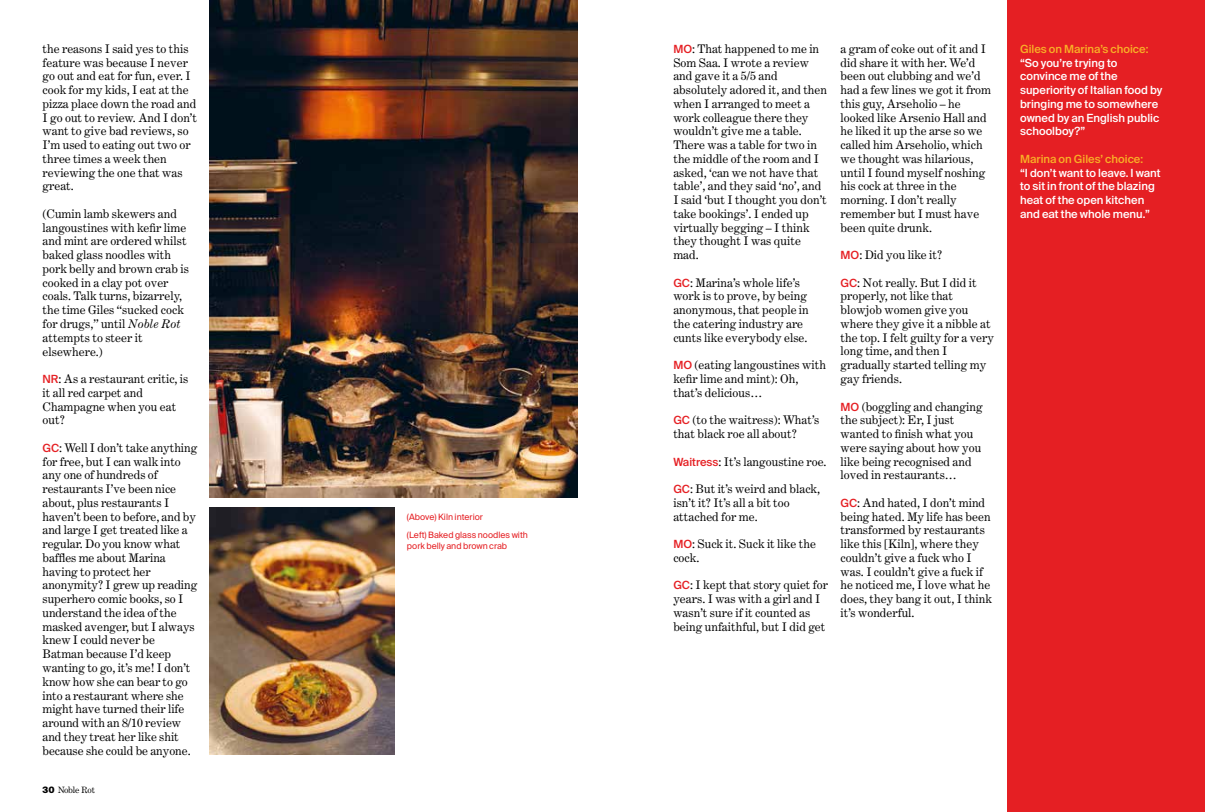
<style>
.page{position:relative;width:1205px;height:812px;background:#fff}
.page>*{position:absolute;margin:0;border:0;box-sizing:border-box;transform-origin:0 0}
.t1{font:11.88px/13.8px "Century Expanded";color:#000}
.t2{font:500 11.25px/13.8px "Suisse Intl";color:#fff}
.t3{font:500 11.25px "Suisse Intl";color:#f9b026}
.t4{font:8.75px/18.4px "Suisse Intl";color:#e51f23}
.t5{font:8.75px "Century Expanded";letter-spacing:-.03em;color:#000}
.s1{font-style:italic}
.s2{font-family:"Suisse Intl";font-weight:500;font-size:11.25px;color:#e51f23}
.s3{font-family:"Suisse Intl";font-weight:900}
</style>
<div class="page">
<div style="left:1007px;top:0;width:198px;height:811px;background:#e51f23"></div>
<img style="left:210px;top:0;width:368px;height:497px">
<img style="left:210px;top:507px;width:184px;height:247px">
<p class="t1" style="left:43px;top:41px;width:156px">the reasons I said yes to this feature was because I never go out and eat for fun, ever. I cook for my kids, I eat at the pizza place down the road and<br>I go out to review. And I don’t want to give bad reviews, so<br>I’m used to eating out two or three times a week then reviewing the one that was great.</p>
<p class="t1" style="left:43px;top:206px;width:148px">(Cumin lamb skewers and langoustines with kefir lime and mint are ordered whilst baked glass noodles with pork belly and brown crab is cooked in a clay pot over coals. Talk turns, bizarrely, the time Giles “sucked cock for drugs,” until <span class="s1">Noble Rot </span>attempts to steer it elsewhere.)</p>
<p class="t1" style="left:43px;top:371px;width:147px"><span class="s2">NR</span>: As a restaurant critic, is it all red carpet and<br>Champagne when you eat out?</p>
<p class="t1" style="left:43px;top:440px;width:156px"><span class="s2">GC</span>: Well I don’t take anything for free, but I can walk into any one of hundreds of restaurants I’ve been nice about, plus restaurants I haven’t been to before, and by and large I get treated like a regular. Do you know what baffles me about Marina having to protect her anonymity? I grew up reading superhero comic books, so I understand the idea of the masked avenger, but I always knew I could never be<br>Batman because I’d keep wanting to go, it’s me! I don’t know how she can bear to go into a restaurant where she might have turned their life around with an 8/10 review and they treat her like shit because she could be anyone.</p>
<p class="t5" style="left:43px;top:784px;width:54px"><span class="s3">30</span> Noble Rot</p>
<p class="t4" style="left:407px;top:507px;width:122px">(Above) Kiln interior<br>(Left) Baked glass noodles with</p>
<p class="t4" style="left:407px;top:537px;width:102px">pork belly and brown crab</p>
<p class="t1" style="left:673px;top:41px;width:155px"><span class="s2">MO</span>: That happened to me in<br>Som Saa. I wrote a review and gave it a 5/5 and absolutely adored it, and then when I arranged to meet a work colleague there they wouldn’t give me a table.<br>There was a table for two in the middle of the room and I asked, ‘can we not have that table’, and they said ‘no’, and<br>I said ‘but I thought you don’t take bookings’. I ended up virtually begging – I think they thought I was quite mad.</p>
<p class="t1" style="left:673px;top:275px;width:137px"><span class="s2">GC</span>: Marina’s whole life’s work is to prove, by being anonymous, that people in the catering industry are cunts like everybody else.</p>
<p class="t1" style="left:673px;top:358px;width:154px"><span class="s2">MO</span> (eating langoustines with kefir lime and mint): Oh, that’s delicious…</p>
<p class="t1" style="left:673px;top:413px;width:148px"><span class="s2">GC</span> (to the waitress): What’s that black roe all about?</p>
<p class="t1" style="left:673px;top:454px;width:155px"><span class="s2">Waitress</span>: It’s langoustine roe.</p>
<p class="t1" style="left:673px;top:481px;width:148px"><span class="s2">GC</span>: But it’s weird and black, isn’t it? It’s all a bit too attached for me.</p>
<p class="t1" style="left:673px;top:536px;width:144px"><span class="s2">MO</span>: Suck it. Suck it like the cock.</p>
<p class="t1" style="left:673px;top:578px;width:156px"><span class="s2">GC</span>: I kept that story quiet for years. I was with a girl and I wasn’t sure if it counted as being unfaithful, but I did get</p>
<p class="t1" style="left:840px;top:41px;width:152px">a gram of coke out of it and I did share it with her. We’d been out clubbing and we’d had a few lines we got it from this guy, Arseholio – he looked like Arsenio Hall and he liked it up the arse so we called him Arseholio, which we thought was hilarious, until I found myself noshing his cock at three in the morning. I don’t really remember but I must have been quite drunk.</p>
<p class="t1" style="left:840px;top:248px;width:103px"><span class="s2">MO</span>: Did you like it?</p>
<p class="t1" style="left:840px;top:275px;width:155px"><span class="s2">GC</span>: Not really. But I did it properly, not like that blowjob women give you where they give it a nibble at the top. I felt guilty for a very long time, and then I gradually started telling my gay friends.</p>
<p class="t1" style="left:840px;top:399px;width:144px"><span class="s2">MO</span> (boggling and changing the subject): Er, I just wanted to finish what you were saying about how you like being recognised and loved in restaurants…</p>
<p class="t1" style="left:840px;top:495px;width:153px"><span class="s2">GC</span>: And hated, I don’t mind being hated. My life has been transformed by restaurants like this [Kiln], where they couldn’t give a fuck who I was. I couldn’t give a fuck if he noticed me, I love what he does, they bang it out, I think it’s wonderful.</p>
<p class="t3" style="left:1020px;top:42px;width:130px">Giles on Marina’s choice:</p>
<p class="t2" style="left:1020px;top:56px;width:144px">“So you’re trying to convince me of the superiority of Italian food by bringing me to somewhere owned by an English public schoolboy?”</p>
<p class="t3" style="left:1020px;top:152px;width:125px">Marina on Giles’ choice:</p>
<p class="t2" style="left:1020px;top:166px;width:142px">“I don’t want to leave. I want to sit in front of the blazing heat of the open kitchen and eat the whole menu.”</p>
</div>
